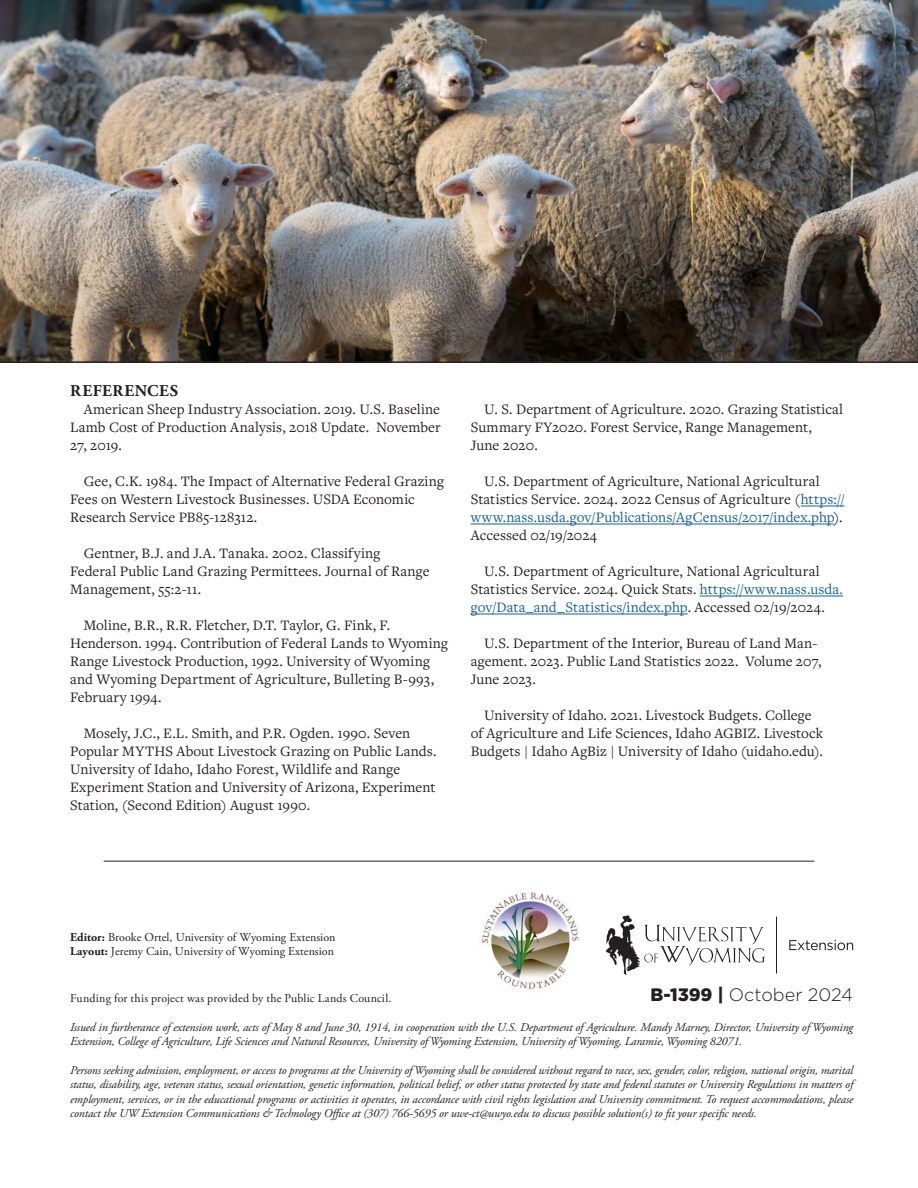
<style>
.page{position:relative;width:918px;height:1188px;background:#fff}
.page>*{position:absolute;margin:0;border:0;box-sizing:border-box;transform-origin:0 0}
.t1{font:300 18px "Gotham";color:#231f20}
.Mid_Article_Heading{font:700 16.5px "Adobe Garamond Pro";letter-spacing:.03em;color:#231f20}
.Body_Copy{font:15px/18px "Freight Text Pro";letter-spacing:.005em;color:#231f20}
.t2{font:italic 12px/14.4px "Adobe Garamond Pro";letter-spacing:-.01em;color:#231f20}
.Body_Copy-2{font:12px/14.4px "Adobe Garamond Pro";color:#231f20}
.s1{color:#175d9e}
.s2{font-weight:700}
.s3{font-weight:900}
</style>
<div class="page">
<hr style="left:801px;top:506px;width:44px;height:1px;background:#175d9e">
<hr style="left:471px;top:524px;width:363px;height:1px;background:#175d9e">
<hr style="left:700px;top:596px;width:143px;height:1px;background:#175d9e">
<hr style="left:471px;top:614px;width:217px;height:1px;background:#175d9e">
<img style="left:479px;top:892px;width:100px;height:98px">
<hr style="left:776px;top:917px;width:1px;height:57px;background:#231f20">
<svg style="left:789px;top:940px;width:64px;height:10px"></svg>
<svg style="left:606px;top:915px;width:159px;height:60px"></svg>
<hr style="left:104px;top:861px;width:710px;height:1px;background:#231f20">
<img style="left:0;top:0;width:918px;height:363px">
<p class="Mid_Article_Heading" style="left:70px;top:381px;width:109px">REFERENCES</p>
<p class="Body_Copy" style="left:70px;top:400px;width:372px;text-align:justify;text-indent:14px">American Sheep Industry Association. 2019. U.S. Baseline Lamb Cost of Production Analysis, 2018 Update. November 27, 2019.</p>
<p class="Body_Copy" style="left:70px;top:472px;width:375px;text-indent:14px">Gee, C.K. 1984. The Impact of Alternative Federal Grazing<br>Fees on Western Livestock Businesses. USDA Economic<br>Research Service PB85-128312.</p>
<p class="Body_Copy" style="left:70px;top:544px;width:361px;text-indent:14px">Gentner, B.J. and J.A. Tanaka. 2002. Classifying<br>Federal Public Land Grazing Permittees. Journal of Range<br>Management, 55:2-11.</p>
<p class="Body_Copy" style="left:70px;top:616px;width:379px;text-indent:14px">Moline, B.R., R.R. Fletcher, D.T. Taylor, G. Fink, F.<br>Henderson. 1994. Contribution of Federal Lands to Wyoming Range Livestock Production, 1992. University of Wyoming and Wyoming Department of Agriculture, Bulleting B-993, February 1994.</p>
<p class="Body_Copy" style="left:70px;top:724px;width:368px;text-indent:14px">Mosely, J.C., E.L. Smith, and P.R. Ogden. 1990. Seven Popular MYTHS About Livestock Grazing on Public Lands.<br>University of Idaho, Idaho Forest, Wildlife and Range Experiment Station and University of Arizona, Experiment Station, (Second Edition) August 1990.</p>
<p class="Body_Copy" style="left:471px;top:400px;width:374px;text-indent:14px">U. S. Department of Agriculture. 2020. Grazing Statistical<br>Summary FY2020. Forest Service, Range Management,<br>June 2020.</p>
<p class="Body_Copy" style="left:471px;top:472px;width:375px;text-indent:14px">U.S. Department of Agriculture, National Agricultural Statistics Service. 2024. 2022 Census of Agriculture (<span class="s1">https:// www.nass.usda.gov/Publications/AgCensus/2017/index.php</span>).<br>Accessed 02/19/2024</p>
<p class="Body_Copy" style="left:471px;top:562px;width:374px;text-indent:14px">U.S. Department of Agriculture, National Agricultural<br>Statistics Service. 2024. Quick Stats. <span class="s1">https://www.nass.usda. gov/Data_and_Statistics/index.php</span>. Accessed 02/19/2024.</p>
<p class="Body_Copy" style="left:471px;top:634px;width:352px;text-indent:13px">U.S. Department of the Interior, Bureau of Land Man&shy;agement. 2023. Public Land Statistics 2022. Volume 207,<br>June 2023.</p>
<p class="Body_Copy" style="left:471px;top:706px;width:354px;text-align:center">University of Idaho. 2021. Livestock Budgets. College<br>of Agriculture and Life Sciences, Idaho AGBIZ. Livestock<br>Budgets | Idaho AgBiz | University of Idaho (uidaho.edu).</p>
<p class="Body_Copy-2" style="left:70px;top:930px;width:267px"><span class="s2">Editor:</span> Brooke Ortel, University of Wyoming Extension<br><span class="s2">Layout:</span> Jeremy Cain, University of Wyoming Extension</p>
<p class="Body_Copy-2" style="left:70px;top:991px;width:323px">Funding for this project was provided by the Public Lands Council.</p>
<p class="t2" style="left:70px;top:1020px;width:784px">Issued in furtherance of extension work, acts of May 8 and June 30, 1914, in cooperation with the U.S. Department of Agriculture. Mandy Marney, Director, University of Wyoming<br>Extension, College of Agriculture, Life Sciences and Natural Resources, University of Wyoming Extension, University of Wyoming, Laramie, Wyoming 82071.</p>
<p class="t2" style="left:70px;top:1063px;width:785px;text-align:justify">Persons seeking admission, employment, or access to programs at the University of Wyoming shall be considered without regard to race, sex, gender, color, religion, national origin, marital status, disability, age, veteran status, sexual orientation, genetic information, political belief, or other status protected by state and federal statutes or University Regulations in matters of employment, services, or in the educational programs or activities it operates, in accordance with civil rights legislation and University commitment. To request accommodations, please contact the UW Extension Communications &amp; Technology Office at (307) 766-5695 or uwe-ct@uwyo.edu to discuss possible solution(s) to fit your specific needs.</p>
<p class="t1" style="left:650px;top:984px;width:204px"><span class="s3">B-1399 |</span> October 2024</p>
</div>
